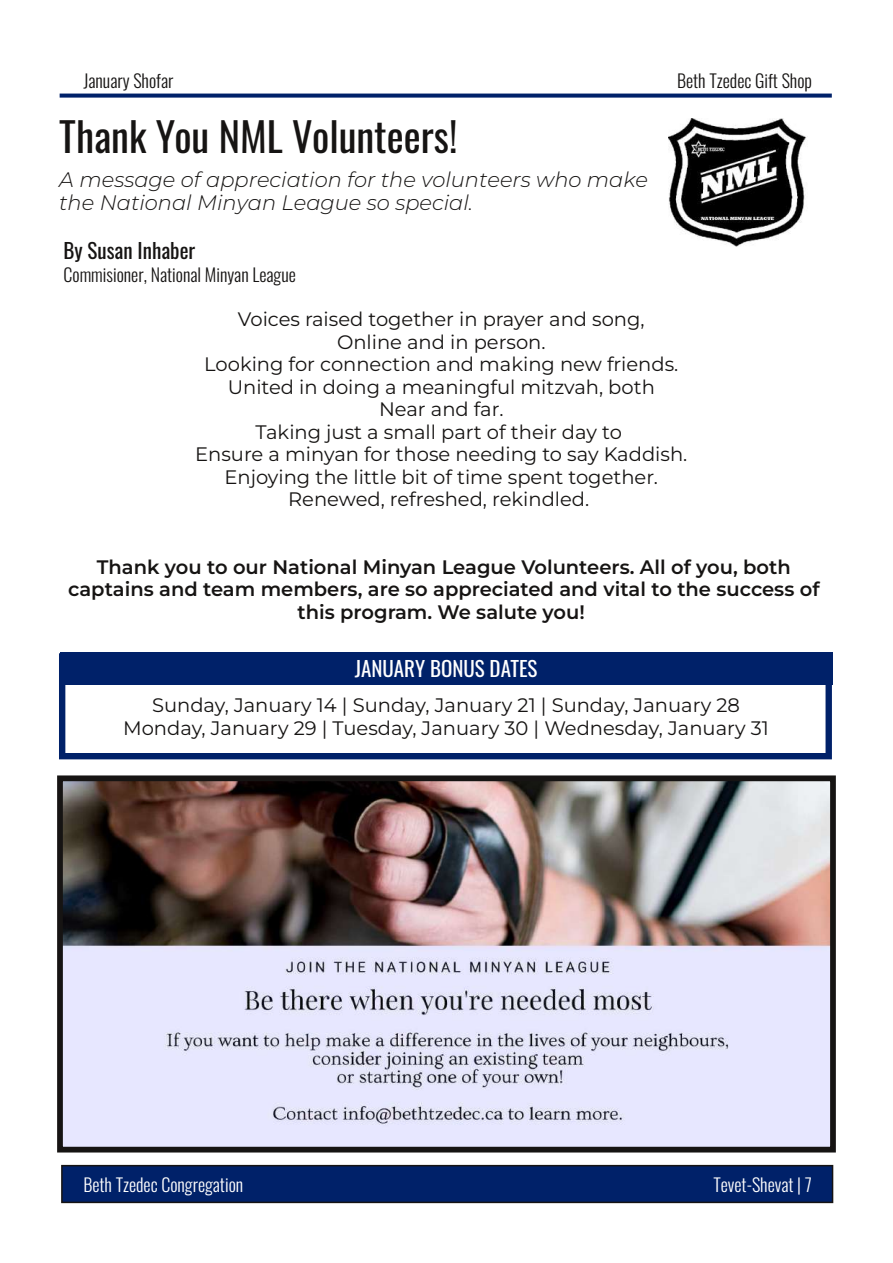
<style>
.page{position:relative;width:893px;height:1263px;background:#fff}
.page>*{position:absolute;margin:0;border:0;box-sizing:border-box;transform-origin:0 0}
.t1{font:40.5px "Oswald";color:#161413}
.t2{font:italic 300 21px/22.5px "Montserrat";color:#161413}
.t3{font:21px "Oswald";color:#fff}
.t4{font:21px "Oswald";color:#161413}
.t5{font:19.5px/22.5px "Montserrat";color:#161413;text-align:center}
.t6{font:600 19.5px/22.5px "Montserrat";color:#161413;text-align:center}
.t7{font:300 18px "Oswald";color:#161413}
.t8{font:300 18px "Oswald";color:#fff}
</style>
<div class="page">
<div style="left:62px;top:1165px;width:770px;height:37px;background:#002169"></div>
<div style="left:61px;top:1165px;width:772px;height:38px;border:2px solid #161413"></div>
<div style="left:60px;top:94px;width:772px;height:4px;border:2px solid #002169"></div>
<img style="left:669px;top:118px;width:138px;height:128px">
<div style="left:59px;top:653px;width:773px;height:106px;border:6px solid #002169"></div>
<div style="left:60px;top:652px;width:773px;height:32px;background:#002169"></div>
<img style="left:64px;top:782px;width:765px;height:363px">
<div style="left:57px;top:775px;width:779px;height:377px;border:6px solid #161413"></div>
<p class="t7" style="left:83px;top:67px;width:92px">January Shofar</p>
<h1 class="t1" style="left:59px;top:105px;width:400px">Thank You NML Volunteers!</h1>
<p class="t2" style="left:59px;top:169px;width:590px">A message of appreciation for the volunteers who make the National Minyan League so special.</p>
<p class="t4" style="left:64px;top:234px;width:133px">By Susan Inhaber</p>
<p class="t7" style="left:64px;top:260px;width:234px">Commisioner, National Minyan League</p>
<p class="t7" style="left:677px;top:67px;width:136px">Beth Tzedec Gift Shop</p>
<p class="t5" style="left:195px;top:308px;width:494px">Voices raised together in prayer and song,<br>Online and in person.<br>Looking for connection and making new friends.<br>United in doing a meaningful mitzvah, both<br>Near and far.<br>Taking just a small part of their day to<br>Ensure a minyan for those needing to say Kaddish.<br>Enjoying the little bit of time spent together.<br>Renewed, refreshed, rekindled.</p>
<p class="t6" style="left:68px;top:556px;width:753px">Thank you to our National Minyan League Volunteers. All of you, both captains and team members, are so appreciated and vital to the success of this program. We salute you!</p>
<p class="t3" style="left:355px;top:652px;width:184px">JANUARY BONUS DATES</p>
<p class="t5" style="left:123px;top:694px;width:647px">Sunday, January 14 | Sunday, January 21 | Sunday, January 28<br>Monday, January 29 | Tuesday, January 30 | Wednesday, January 31</p>
<p class="t8" style="left:83px;top:1170px;width:161px">Beth Tzedec Congregation</p>
<p class="t8" style="left:713px;top:1170px;width:100px">Tevet-Shevat | 7</p>
</div>
